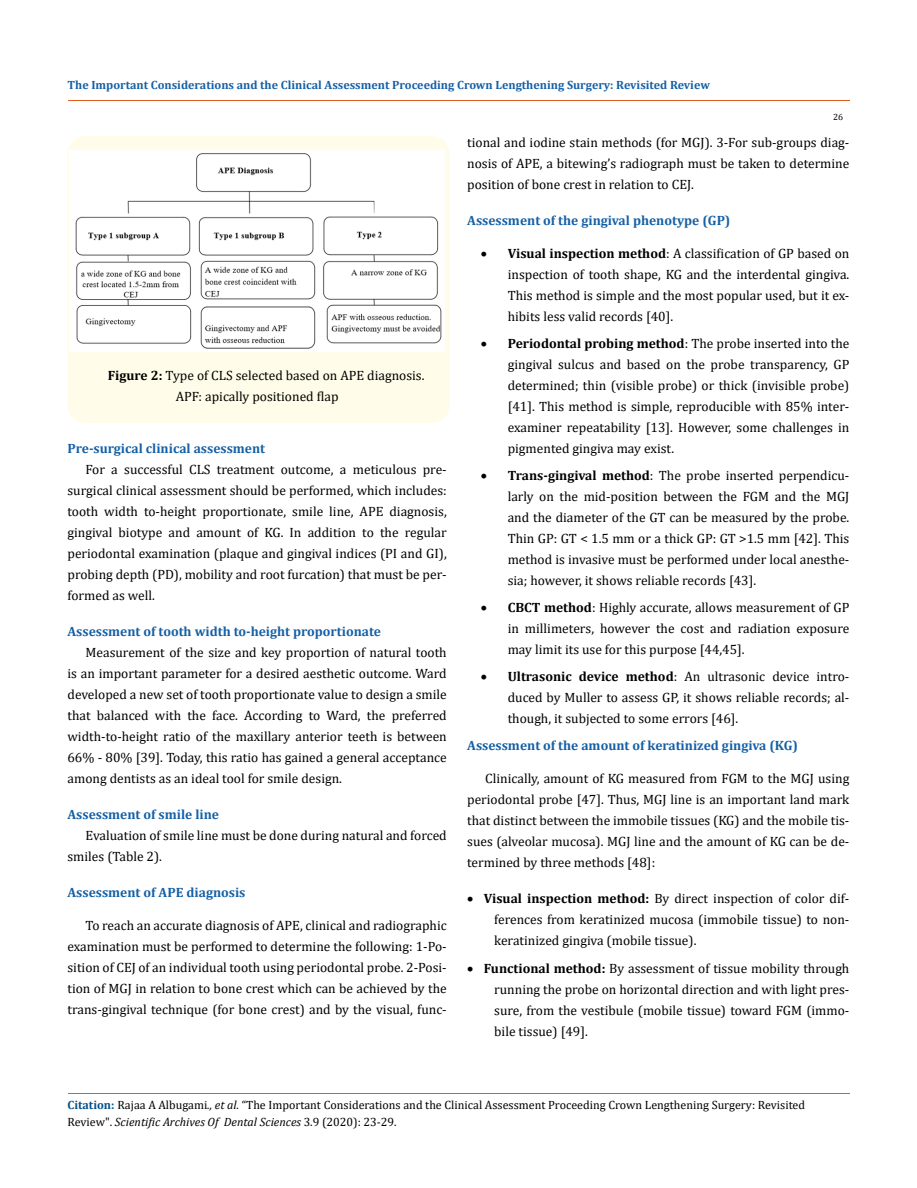
<style>
.page{position:relative;width:917px;height:1188px;background:#fff}
.page>*{position:absolute;margin:0;border:0;box-sizing:border-box;transform-origin:0 0}
.t1{font:13.5px/21px "Cambria";color:#000;text-align:justify}
.t2{font:700 13.5px "Cambria";color:#1560a6}
.t3{font:12px/16.5px "Cambria";color:#000}
.t4{font:700 12px "Cambria";color:#1560a6}
.t5{font:9px "Cambria";color:#000}
.s1{font-weight:700}
.s2{font-weight:700;color:#035089}
.s3{font-style:italic}
</style>
<div class="page">
<hr style="left:68px;top:101px;width:781px;height:1px;background:#e05d1a">
<div style="left:68px;top:136px;width:382px;height:287px;background:#fffde9;border-radius:18px"></div>
<img style="left:69px;top:150px;width:375px;height:201px">
<hr style="left:68px;top:1093px;width:781px;height:1px;background:#e05d1a">
<p class="t4" style="left:68px;top:76px;width:644px">The Important Considerations and the Clinical Assessment Proceeding Crown Lengthening Surgery: Revisited Review</p>
<p class="t5" style="left:833px;top:112px;width:11px">26</p>
<p class="t1" style="left:176px;top:364px;width:250px;text-indent:-68px"><span class="s1">Figure 2:</span> Type of CLS selected based on APE diagnosis.<br>APF: apically positioned flap</p>
<p class="t2" style="left:67px;top:439px;width:199px">Pre-surgical clinical assessment</p>
<p class="t1" style="left:67px;top:459px;width:381px;text-indent:18px">For a successful CLS treatment outcome, a meticulous pre&shy;surgical clinical assessment should be performed, which includes: tooth width to-height proportionate, smile line, APE diagnosis, gingival biotype and amount of KG. In addition to the regular periodontal examination (plaque and gingival indices (PI and GI), probing depth (PD), mobility and root furcation) that must be per&shy;formed as well.</p>
<p class="t2" style="left:67px;top:622px;width:315px">Assessment of tooth width to-height proportionate</p>
<p class="t1" style="left:67px;top:642px;width:381px;text-indent:18px">Measurement of the size and key proportion of natural tooth is an important parameter for a desired aesthetic outcome. Ward developed a new set of tooth proportionate value to design a smile that balanced with the face. According to Ward, the preferred width-to-height ratio of the maxillary anterior teeth is between 66% - 80% [39]. Today, this ratio has gained a general acceptance among dentists as an ideal tool for smile design.</p>
<p class="t2" style="left:67px;top:805px;width:153px">Assessment of smile line</p>
<p class="t1" style="left:67px;top:825px;width:381px;text-indent:18px">Evaluation of smile line must be done during natural and forced smiles (Table 2).</p>
<p class="t2" style="left:67px;top:883px;width:179px">Assessment of APE diagnosis</p>
<p class="t1" style="left:67px;top:915px;width:381px;text-indent:18px">To reach an accurate diagnosis of APE, clinical and radiographic examination must be performed to determine the following: 1-Po&shy;sition of CEJ of an individual tooth using periodontal probe. 2-Posi&shy;tion of MGJ in relation to bone crest which can be achieved by the trans-gingival technique (for bone crest) and by the visual, func-</p>
<p class="t1" style="left:467px;top:131px;width:384px">tional and iodine stain methods (for MGJ). 3-For sub-groups diag&shy;nosis of APE, a bitewing’s radiograph must be taken to determine position of bone crest in relation to CEJ.</p>
<p class="t2" style="left:467px;top:210px;width:265px">Assessment of the gingival phenotype (GP)</p>
<p class="t1" style="left:507px;top:242px;width:343px;text-indent:-27px">• <span class="s1">Visual inspection method</span>: A classification of GP based on inspection of tooth shape, KG and the interdental gingiva.<br>This method is simple and the most popular used, but it ex&shy;hibits less valid records [40].</p>
<p class="t1" style="left:507px;top:332px;width:343px;text-indent:-27px">• <span class="s1">Periodontal probing method</span>: The probe inserted into the gingival sulcus and based on the probe transparency, GP determined; thin (visible probe) or thick (invisible probe) [41]. This method is simple, reproducible with 85% inter&shy;examiner repeatability [13]. However, some challenges in pigmented gingiva may exist.</p>
<p class="t1" style="left:507px;top:464px;width:343px;text-indent:-27px">• <span class="s1">Trans-gingival method</span>: The probe inserted perpendicu&shy;larly on the mid-position between the FGM and the MGJ and the diameter of the GT can be measured by the probe.<br>Thin GP: GT &lt; 1.5 mm or a thick GP: GT &gt;1.5 mm [42]. This method is invasive must be performed under local anesthe&shy;sia; however, it shows reliable records [43].</p>
<p class="t1" style="left:507px;top:596px;width:343px;text-indent:-27px">• <span class="s1">CBCT method</span>: Highly accurate, allows measurement of GP in millimeters, however the cost and radiation exposure may limit its use for this purpose [44,45].</p>
<p class="t1" style="left:507px;top:666px;width:343px;text-indent:-27px">• <span class="s1">Ultrasonic device method</span>: An ultrasonic device intro&shy;duced by Muller to assess GP, it shows reliable records; al&shy;though, it subjected to some errors [46].</p>
<p class="t2" style="left:467px;top:736px;width:332px">Assessment of the amount of keratinized gingiva (KG)</p>
<p class="t1" style="left:467px;top:768px;width:384px;text-indent:18px">Clinically, amount of KG measured from FGM to the MGJ using periodontal probe [47]. Thus, MGJ line is an important land mark that distinct between the immobile tissues (KG) and the mobile tis&shy;sues (alveolar mucosa). MGJ line and the amount of KG can be de&shy;termined by three methods [48]:</p>
<p class="t1" style="left:494px;top:888px;width:357px;text-indent:-27px">• <span class="s1">Visual inspection method:</span> By direct inspection of color dif&shy;ferences from keratinized mucosa (immobile tissue) to non&shy;keratinized gingiva (mobile tissue).</p>
<p class="t1" style="left:494px;top:958px;width:357px;text-indent:-27px">• <span class="s1">Functional method:</span> By assessment of tissue mobility through running the probe on horizontal direction and with light pres&shy;sure, from the vestibule (mobile tissue) toward FGM (immo&shy;bile tissue) [49].</p>
<p class="t3" style="left:68px;top:1097px;width:739px"><span class="s2">Citation:</span> Rajaa A Albugami<span class="s3">., et al.</span> “The Important Considerations and the Clinical Assessment Proceeding Crown Lengthening Surgery: Revisited<br>Review". <span class="s3">Scientific Archives Of Dental Sciences</span> 3.9 (2020): 23-29.</p>
</div>
